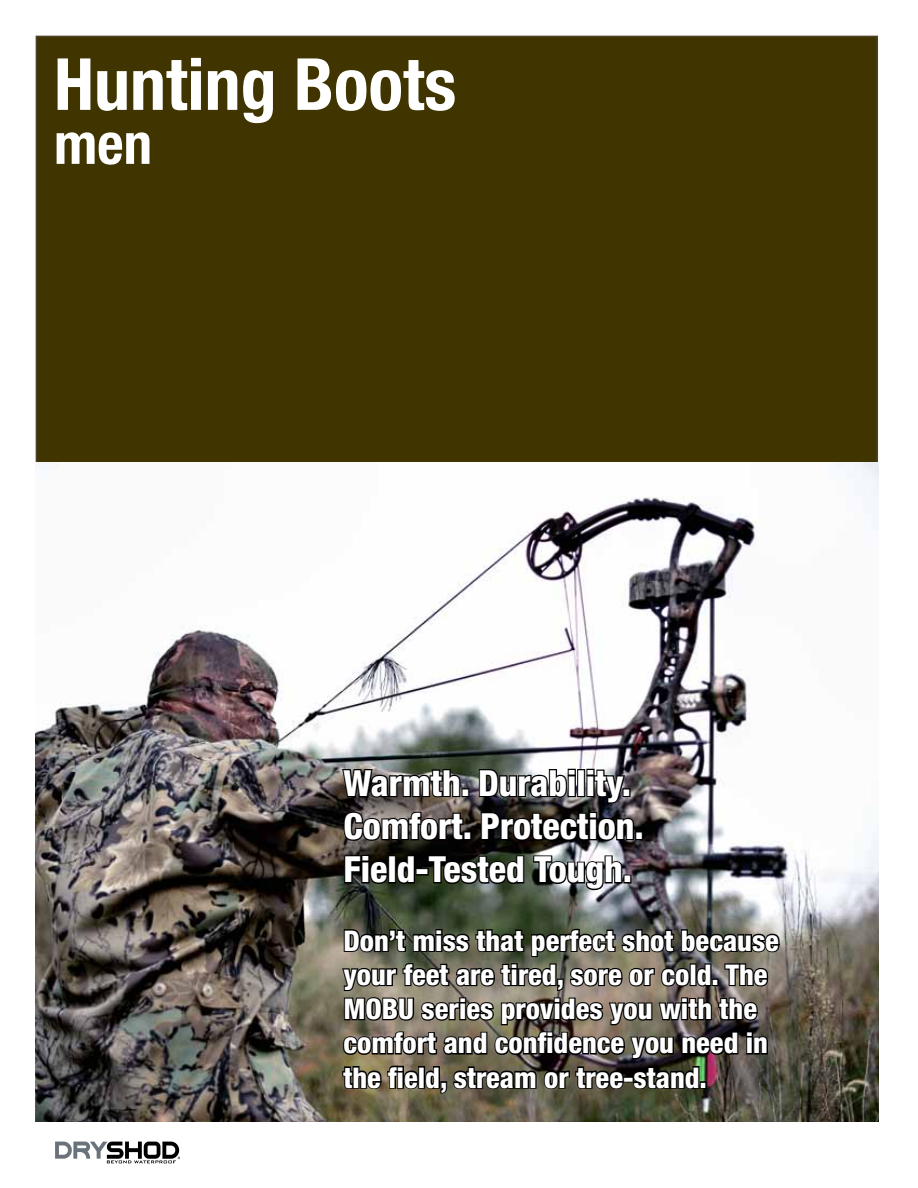
<style>
.page{position:relative;width:918px;height:1188px;background:#fff}
.page>*{position:absolute;margin:0;border:0;box-sizing:border-box;transform-origin:0 0}
.t1{font:700 condensed 72px "Helvetica Neue";color:#fff}
.t2{font:700 condensed 57px "Helvetica Neue";color:#fff}
.t3{font:800 condensed 36px/43.2px "Helvetica Neue";color:#fff}
.t4{font:800 condensed 28.5px/34.2px "Helvetica Neue";color:#fff}
</style>
<div class="page">
<svg style="left:55px;top:1142px;width:125px;height:21px"></svg>
<div style="left:36px;top:36px;width:842px;height:432px;background:#403400;border:2px solid #4f432b"></div>
<img style="left:36px;top:463px;width:842px;height:658px">
<div style="left:461px;top:788px;width:8px;height:9px;border:2px solid #000"></div>
<img style="left:341px;top:742px;width:124px;height:100px">
<div style="left:463px;top:831px;width:8px;height:9px;border:2px solid #000"></div>
<img style="left:478px;top:768px;width:157px;height:74px">
<div style="left:635px;top:831px;width:8px;height:9px;border:2px solid #000"></div>
<svg style="left:343px;top:854px;width:46px;height:31px"></svg>
<div style="left:388px;top:855px;width:8px;height:29px;border:2px solid #000"></div>
<svg style="left:396px;top:854px;width:20px;height:31px"></svg>
<div style="left:416px;top:868px;width:13px;height:8px;border:2px solid #000"></div>
<svg style="left:427px;top:854px;width:98px;height:31px;background:#181f15"></svg>
<svg style="left:532px;top:854px;width:91px;height:37px;background:#5a5d60"></svg>
<div style="left:623px;top:875px;width:8px;height:9px;border:2px solid #000"></div>
<img style="left:341px;top:928px;width:440px;height:167px">
<div style="left:700px;top:1081px;width:7px;height:8px;border:2px solid #000"></div>
<h1 class="t1" style="left:54px;top:41px;width:404px">Hunting Boots</h1>
<h2 class="t2" style="left:54px;top:109px;width:100px">men</h2>
<p class="t3" style="left:343px;top:761px;width:302px">Warmth. Durability.<br>Comfort. Protection.<br>Field-Tested Tough.</p>
<p class="t4" style="left:343px;top:923px;width:437px">Don’t miss that perfect shot because your feet are tired, sore or cold. The MOBU series provides you with the comfort and confidence you need in the field, stream or tree-stand.</p>
</div>
